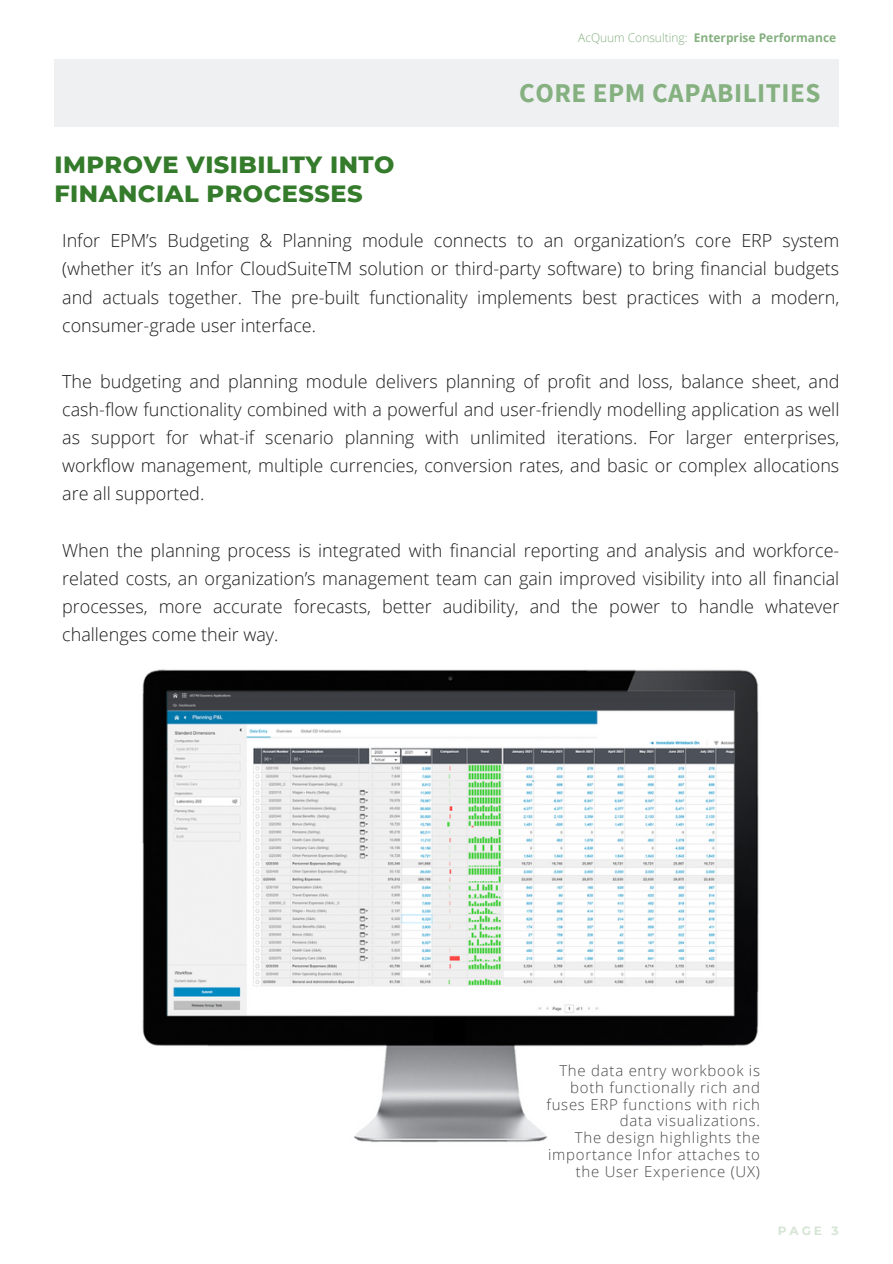
<style>
.page{position:relative;width:893px;height:1264px;background:#fff}
.page>*{position:absolute;margin:0;border:0;box-sizing:border-box;transform-origin:0 0}
.t1{font:700 27px "Source Sans Pro";letter-spacing:.02em;color:#85b080}
.t2{font:800 24px/29.2px "Montserrat";letter-spacing:.02em;color:#347b2b}
.t3{font:300 18px/28px "Open Sans";color:#1b1b1b;text-align:justify}
.t4{font:300 15px/16.8px "Open Sans";letter-spacing:.05em;color:#494949;text-align:right}
.t5{font:700 12px "Open Sans";color:#85b080}
.t6{font:700 12px "Montserrat";color:#d6e5d5}
.s1{font-weight:300}
</style>
<div class="page">
<div style="left:54px;top:59px;width:784px;height:68px;background:#eff0f2"></div>
<img style="left:142px;top:669px;width:617px;height:474px">
<p class="t5" style="left:578px;top:29px;width:259px"><span class="s1">AcQuum Consulting:</span> Enterprise Performance</p>
<p class="t2" style="left:54px;top:150px;width:341px">IMPROVE VISIBILITY INTO<br>FINANCIAL PROCESSES</p>
<p class="t1" style="left:519px;top:76px;width:303px">CORE EPM CAPABILITIES</p>
<p class="t3" style="left:62px;top:226px;width:778px">Infor EPM’s Budgeting &amp; Planning module connects to an organization’s core ERP system (whether it’s an Infor CloudSuiteTM solution or third-party software) to bring financial budgets and actuals together. The pre-built functionality implements best practices with a modern, consumer-grade user interface.</p>
<p class="t3" style="left:62px;top:367px;width:778px">The budgeting and planning module delivers planning of profit and loss, balance sheet, and cash-flow functionality combined with a powerful and user-friendly modelling application as well as support for what-if scenario planning with unlimited iterations. For larger enterprises, workflow management, multiple currencies, conversion rates, and basic or complex allocations are all supported.</p>
<p class="t3" style="left:62px;top:535px;width:778px">When the planning process is integrated with financial reporting and analysis and workforce&shy;related costs, an organization’s management team can gain improved visibility into all financial processes, more accurate forecasts, better audibility, and the power to handle whatever challenges come their way.</p>
<p class="t4" style="left:546px;top:1061px;width:215px">The data entry workbook is both functionally rich and fuses ERP functions with rich data visualizations.</p>
<p class="t4" style="left:548px;top:1129px;width:213px">The design highlights the importance Infor attaches to the User Experience (UX)</p>
<p class="t6" style="left:777px;top:1223px;width:62px">PAGE 3</p>
</div>
